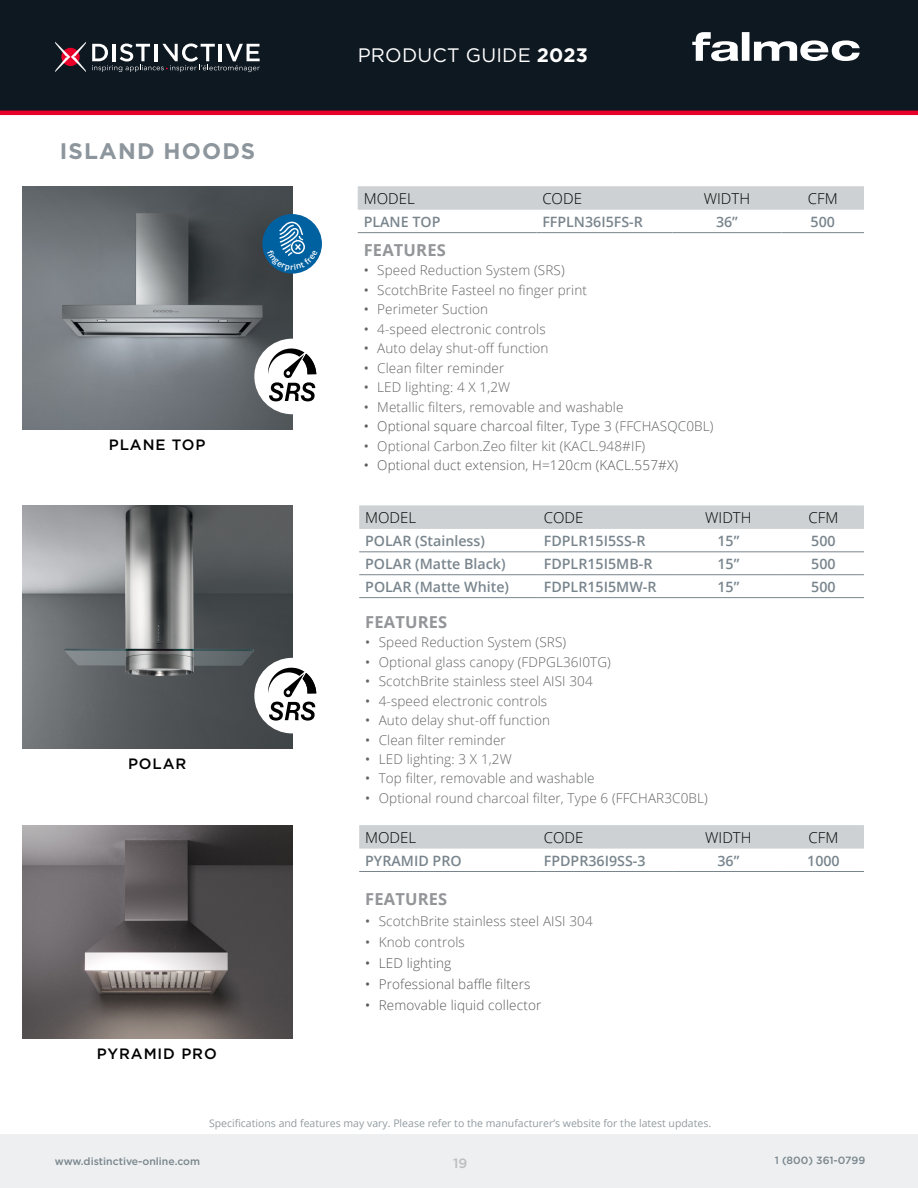
<style>
.page{position:relative;width:918px;height:1188px;background:#fff}
.page>*{position:absolute;margin:0;border:0;box-sizing:border-box;transform-origin:0 0}
.t1{font:700 22.5px "Gotham";letter-spacing:.05em;color:#8c969c}
.t2{font:19.5px "Gotham";letter-spacing:.01em;color:#fff}
.t3{font:700 16.5px "Open Sans";letter-spacing:.01em;color:#939598}
.t4{font:300 15px "Open Sans";color:#000}
.t5{font:500 15px "Gotham";letter-spacing:.06em;color:#000}
.t6{font:600 14.25px "Open Sans";color:#79858d}
.t7{font:300 13.5px "Open Sans";letter-spacing:.01em;color:#636466}
.t8{font:300 13.5px "Open Sans";letter-spacing:.01em;color:#58595b}
.t9{font:500 13.5px "Gotham";color:#bcbec0}
.t10{font:10.5px "Open Sans";color:#929ba1}
.t11{font:500 10.5px "Gotham";color:#79858d}
.s1{font-weight:700}
.s2{font-weight:400}
.s3{color:#636466}
</style>
<div class="page">
<div style="left:0;top:0;width:918px;height:111px;background:#0e1821"></div>
<hr style="left:0;top:111px;width:918px;height:4px;background:#e8002a">
<svg style="left:55px;top:42px;width:31px;height:30px"></svg>
<svg style="left:92px;top:43px;width:168px;height:29px"></svg>
<svg style="left:692px;top:32px;width:168px;height:29px"></svg>
<div style="left:0;top:1135px;width:918px;height:53px;background:#edeff0"></div>
<svg style="left:358px;top:186px;width:506px;height:24px"></svg>
<hr style="left:358px;top:232px;width:178px;height:1px;background:#79858d">
<hr style="left:536px;top:232px;width:136px;height:1px;background:#79858d">
<hr style="left:672px;top:232px;width:110px;height:1px;background:#79858d">
<hr style="left:782px;top:232px;width:82px;height:1px;background:#79858d">
<img style="left:22px;top:186px;width:270px;height:243px">
<div style="left:262px;top:214px;width:60px;height:60px;background:#0061a0;border-radius:50%"></div>
<div style="left:254px;top:339px;width:76px;height:75px;background:#fff;border-radius:50%"></div>
<svg style="left:268px;top:348px;width:48px;height:53px"></svg>
<div style="left:359px;top:505px;width:505px;height:24px;background:#cdd1d3"></div>
<hr style="left:359px;top:551px;width:179px;height:1px;background:#79858d">
<hr style="left:538px;top:551px;width:136px;height:1px;background:#79858d">
<hr style="left:674px;top:551px;width:109px;height:1px;background:#79858d">
<hr style="left:783px;top:551px;width:81px;height:1px;background:#79858d">
<hr style="left:359px;top:574px;width:179px;height:1px;background:#79858d">
<hr style="left:538px;top:574px;width:136px;height:1px;background:#79858d">
<hr style="left:674px;top:574px;width:109px;height:1px;background:#79858d">
<hr style="left:783px;top:574px;width:81px;height:1px;background:#79858d">
<hr style="left:359px;top:597px;width:179px;height:1px;background:#79858d">
<hr style="left:538px;top:597px;width:136px;height:1px;background:#79858d">
<hr style="left:674px;top:597px;width:109px;height:1px;background:#79858d">
<hr style="left:783px;top:597px;width:81px;height:1px;background:#79858d">
<img style="left:22px;top:505px;width:270px;height:243px">
<div style="left:254px;top:658px;width:76px;height:75px;background:#fff;border-radius:50%"></div>
<svg style="left:268px;top:668px;width:48px;height:53px"></svg>
<div style="left:359px;top:825px;width:505px;height:24px;background:#cdd1d3"></div>
<hr style="left:359px;top:871px;width:179px;height:1px;background:#79858d">
<hr style="left:538px;top:871px;width:136px;height:1px;background:#79858d">
<hr style="left:674px;top:871px;width:109px;height:1px;background:#79858d">
<hr style="left:783px;top:871px;width:81px;height:1px;background:#79858d">
<img style="left:22px;top:825px;width:270px;height:213px">
<svg style="left:267px;top:222px;width:51px;height:50px"></svg>
<h1 class="t1" style="left:60px;top:136px;width:197px">ISLAND HOODS</h1>
<p class="t5" style="left:109px;top:435px;width:98px">PLANE TOP</p>
<p class="t5" style="left:128px;top:754px;width:60px">POLAR</p>
<p class="t5" style="left:97px;top:1044px;width:121px">PYRAMID PRO</p>
<h2 class="t2" style="left:358px;top:42px;width:232px">PRODUCT GUIDE <span class="s1">2023</span></h2>
<p class="t4" style="left:364px;top:188px;width:52px">MODEL</p>
<p class="t4" style="left:542px;top:188px;width:41px">CODE</p>
<p class="t4" style="left:704px;top:188px;width:48px">WIDTH</p>
<p class="t4" style="left:808px;top:188px;width:31px">CFM</p>
<p class="t6" style="left:364px;top:212px;width:78px">PLANE TOP</p>
<p class="t6" style="left:542px;top:212px;width:102px">FFPLN36I5FS-R</p>
<p class="t6" style="left:716px;top:212px;width:23px">36”</p>
<p class="t6" style="left:811px;top:212px;width:26px">500</p>
<p class="t3" style="left:364px;top:238px;width:84px">FEATURES</p>
<p class="t7" style="left:364px;top:261px;width:202px"><span class="s2">•</span> Speed Reduction System (SRS)</p>
<p class="t7" style="left:364px;top:281px;width:225px"><span class="s2">•</span> ScotchBrite Fasteel no finger print</p>
<p class="t7" style="left:364px;top:300px;width:126px"><span class="s2">•</span> Perimeter Suction</p>
<p class="t7" style="left:364px;top:320px;width:183px"><span class="s2">•</span> 4-speed electronic controls</p>
<p class="t7" style="left:364px;top:339px;width:186px"><span class="s2">•</span> Auto delay shut-off function</p>
<p class="t7" style="left:364px;top:359px;width:142px"><span class="s2">•</span> Clean filter reminder</p>
<p class="t7" style="left:364px;top:378px;width:148px"><span class="s2">•</span> LED lighting: 4 X 1,2W</p>
<p class="t7" style="left:364px;top:398px;width:261px"><span class="s2">•</span> Metallic filters, removable and washable</p>
<p class="t8" style="left:364px;top:417px;width:351px"><span class="s2">•</span> Optional square charcoal filter, Type 3 <span class="s3">(FFCHASQC0BL)</span></p>
<p class="t7" style="left:364px;top:437px;width:283px"><span class="s2">•</span> Optional Carbon.Zeo filter kit (KACL.948#IF)</p>
<p class="t8" style="left:364px;top:456px;width:316px"><span class="s2">•</span> Optional duct extension, H=120cm (KACL.557#X)</p>
<p class="t4" style="left:365px;top:507px;width:52px">MODEL</p>
<p class="t4" style="left:544px;top:507px;width:41px">CODE</p>
<p class="t4" style="left:705px;top:507px;width:48px">WIDTH</p>
<p class="t4" style="left:809px;top:507px;width:31px">CFM</p>
<p class="t6" style="left:365px;top:531px;width:121px">POLAR (Stainless)</p>
<p class="t6" style="left:544px;top:531px;width:103px">FDPLR15I5SS-R</p>
<p class="t6" style="left:717px;top:531px;width:23px">15”</p>
<p class="t6" style="left:811px;top:531px;width:26px">500</p>
<p class="t6" style="left:365px;top:554px;width:142px">POLAR (Matte Black)</p>
<p class="t6" style="left:544px;top:554px;width:110px">FDPLR15I5MB-R</p>
<p class="t6" style="left:717px;top:554px;width:23px">15”</p>
<p class="t6" style="left:811px;top:554px;width:26px">500</p>
<p class="t6" style="left:365px;top:577px;width:145px">POLAR (Matte White)</p>
<p class="t6" style="left:544px;top:577px;width:114px">FDPLR15I5MW-R</p>
<p class="t6" style="left:718px;top:577px;width:23px">15”</p>
<p class="t6" style="left:811px;top:577px;width:26px">500</p>
<p class="t3" style="left:365px;top:610px;width:84px">FEATURES</p>
<p class="t7" style="left:365px;top:633px;width:202px"><span class="s2">•</span> Speed Reduction System (SRS)</p>
<p class="t7" style="left:365px;top:652px;width:247px"><span class="s2">•</span> Optional glass canopy (FDPGL36I0TG)</p>
<p class="t7" style="left:365px;top:672px;width:229px"><span class="s2">•</span> ScotchBrite stainless steel AISI 304</p>
<p class="t7" style="left:365px;top:691px;width:183px"><span class="s2">•</span> 4-speed electronic controls</p>
<p class="t7" style="left:365px;top:711px;width:186px"><span class="s2">•</span> Auto delay shut-off function</p>
<p class="t7" style="left:365px;top:730px;width:142px"><span class="s2">•</span> Clean filter reminder</p>
<p class="t7" style="left:365px;top:750px;width:148px"><span class="s2">•</span> LED lighting: 3 X 1,2W</p>
<p class="t7" style="left:365px;top:769px;width:231px"><span class="s2">•</span> Top filter, removable and washable</p>
<p class="t7" style="left:365px;top:789px;width:344px"><span class="s2">•</span> Optional round charcoal filter, Type 6 (FFCHAR3C0BL)</p>
<p class="t4" style="left:365px;top:827px;width:52px">MODEL</p>
<p class="t4" style="left:544px;top:827px;width:41px">CODE</p>
<p class="t4" style="left:705px;top:827px;width:48px">WIDTH</p>
<p class="t4" style="left:809px;top:827px;width:31px">CFM</p>
<p class="t6" style="left:365px;top:851px;width:98px">PYRAMID PRO</p>
<p class="t6" style="left:544px;top:851px;width:103px">FPDPR36I9SS-3</p>
<p class="t6" style="left:717px;top:851px;width:23px">36”</p>
<p class="t6" style="left:807px;top:851px;width:34px">1000</p>
<p class="t3" style="left:365px;top:888px;width:84px">FEATURES</p>
<p class="t7" style="left:365px;top:912px;width:229px"><span class="s2">•</span> ScotchBrite stainless steel AISI 304</p>
<p class="t7" style="left:365px;top:933px;width:101px"><span class="s2">•</span> Knob controls</p>
<p class="t8" style="left:365px;top:954px;width:88px"><span class="s2">•</span> LED lighting</p>
<p class="t8" style="left:365px;top:975px;width:167px"><span class="s2">•</span> Professional baffle filters</p>
<p class="t8" style="left:365px;top:996px;width:178px"><span class="s2">•</span> Removable liquid collector</p>
<p class="t10" style="left:209px;top:1116px;width:504px">Specifications and features may vary. Please refer to the manufacturer’s website for the latest updates.</p>
<p class="t11" style="left:55px;top:1154px;width:147px">www.distinctive-online.com</p>
<p class="t11" style="left:775px;top:1153px;width:92px">1 (800) 361-0799</p>
<p class="t9" style="left:453px;top:1154px;width:16px">19</p>
</div>
